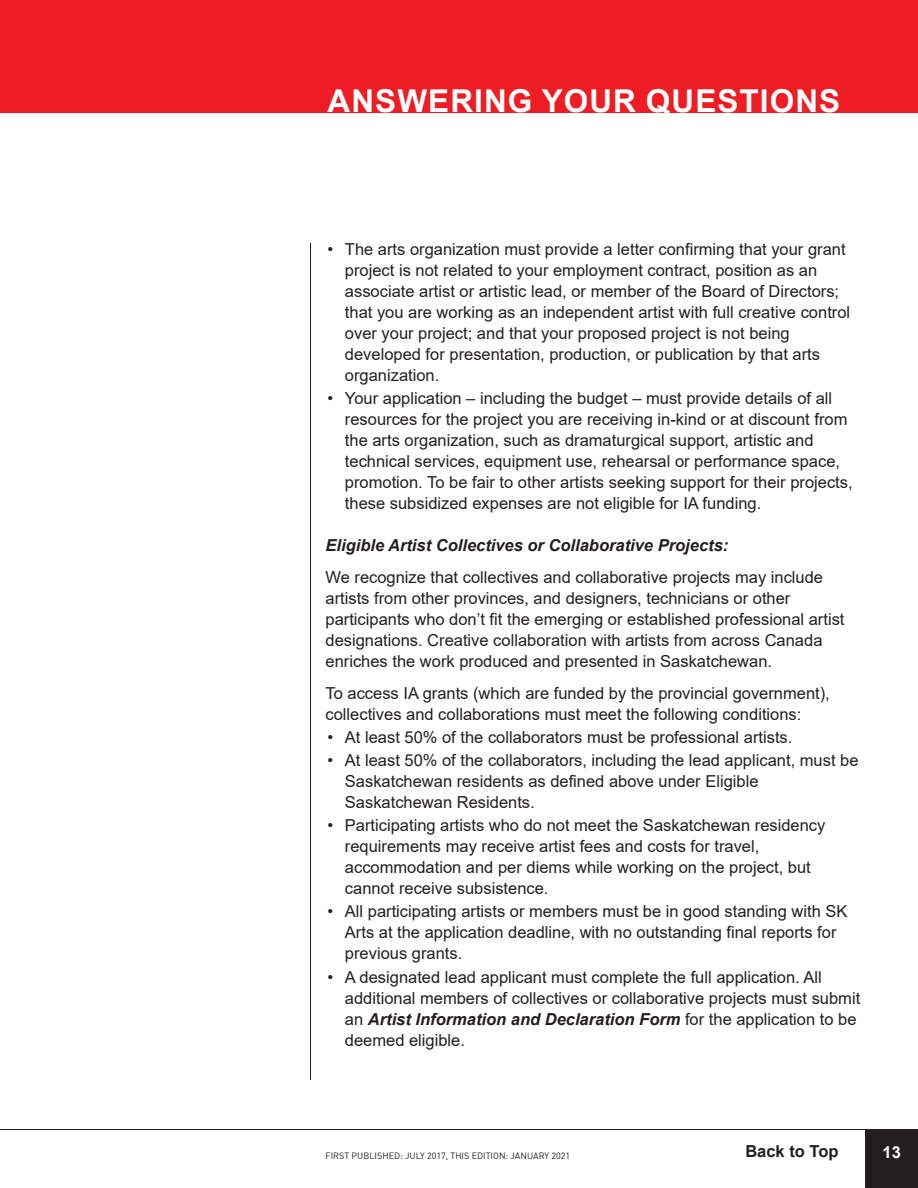
<style>
.page{position:relative;width:918px;height:1188px;background:#fff}
.page>*{position:absolute;margin:0;border:0;box-sizing:border-box;transform-origin:0 0}
.t1{font:700 31.5px "Arial";letter-spacing:.035em;color:#fff}
.t2{font:16.5px/21px "Arial";color:#231f20}
.t3{font:italic 700 16.5px "Arial";color:#231f20}
.t4{font:700 16.5px "Arial";color:#231f20}
.t5{font:700 16.5px "Arial";color:#fff}
.t6{font:9px "DIN";color:#231f20}
.s1{font-weight:700;font-style:italic}
</style>
<div class="page">
<div style="left:866px;top:1130px;width:52px;height:58px;background:#231f20"></div>
<hr style="left:310px;top:243px;width:1px;height:837px;background:#231f20">
<hr style="left:0;top:1129px;width:918px;height:1px;background:#231f20">
<div style="left:0;top:0;width:918px;height:112px;background:#ee1d23"></div>
<h1 class="t1" style="left:328px;top:83px;width:514px">ANSWERING YOUR QUESTIONS</h1>
<p class="t2" style="left:345px;top:239px;width:507px;text-indent:-17px">• The arts organization must provide a letter confirming that your grant project is not related to your employment contract, position as an associate artist or artistic lead, or member of the Board of Directors; that you are working as an independent artist with full creative control over your project; and that your proposed project is not being developed for presentation, production, or publication by that arts organization.</p>
<p class="t2" style="left:345px;top:388px;width:509px;text-indent:-17px">• Your application – including the budget – must provide details of all resources for the project you are receiving in-kind or at discount from the arts organization, such as dramaturgical support, artistic and technical services, equipment use, rehearsal or performance space, promotion. To be fair to other artists seeking support for their projects, these subsidized expenses are not eligible for IA funding.</p>
<p class="t3" style="left:326px;top:536px;width:404px">Eligible Artist Collectives or Collaborative Projects:</p>
<p class="t2" style="left:326px;top:567px;width:521px">We recognize that collectives and collaborative projects may include artists from other provinces, and designers, technicians or other participants who don’t fit the emerging or established professional artist designations. Creative collaboration with artists from across Canada enriches the work produced and presented in Saskatchewan.</p>
<p class="t2" style="left:326px;top:683px;width:506px">To access IA grants (which are funded by the provincial government), collectives and collaborations must meet the following conditions:</p>
<p class="t2" style="left:328px;top:727px;width:466px">• At least 50% of the collaborators must be professional artists.</p>
<p class="t2" style="left:345px;top:750px;width:515px;text-indent:-17px">• At least 50% of the collaborators, including the lead applicant, must be<br>Saskatchewan residents as defined above under Eligible<br>Saskatchewan Residents.</p>
<p class="t2" style="left:345px;top:815px;width:482px;text-indent:-17px">• Participating artists who do not meet the Saskatchewan residency requirements may receive artist fees and costs for travel, accommodation and per diems while working on the project, but cannot receive subsistence.</p>
<p class="t2" style="left:345px;top:901px;width:504px;text-indent:-17px">• All participating artists or members must be in good standing with SK<br>Arts at the application deadline, with no outstanding final reports for previous grants.</p>
<p class="t2" style="left:345px;top:966px;width:517px;text-indent:-17px">• A designated lead applicant must complete the full application. All additional members of collectives or collaborative projects must submit an <span class="s1">Artist Information and Declaration Form</span> for the application to be deemed eligible.</p>
<p class="t4" style="left:745px;top:1142px;width:95px">Back to Top</p>
<p class="t6" style="left:326px;top:1153px;width:246px">FIRST PUBLISHED: JULY 2017, THIS EDITION: JANUARY 2021</p>
<p class="t5" style="left:883px;top:1143px;width:20px">13</p>
</div>
